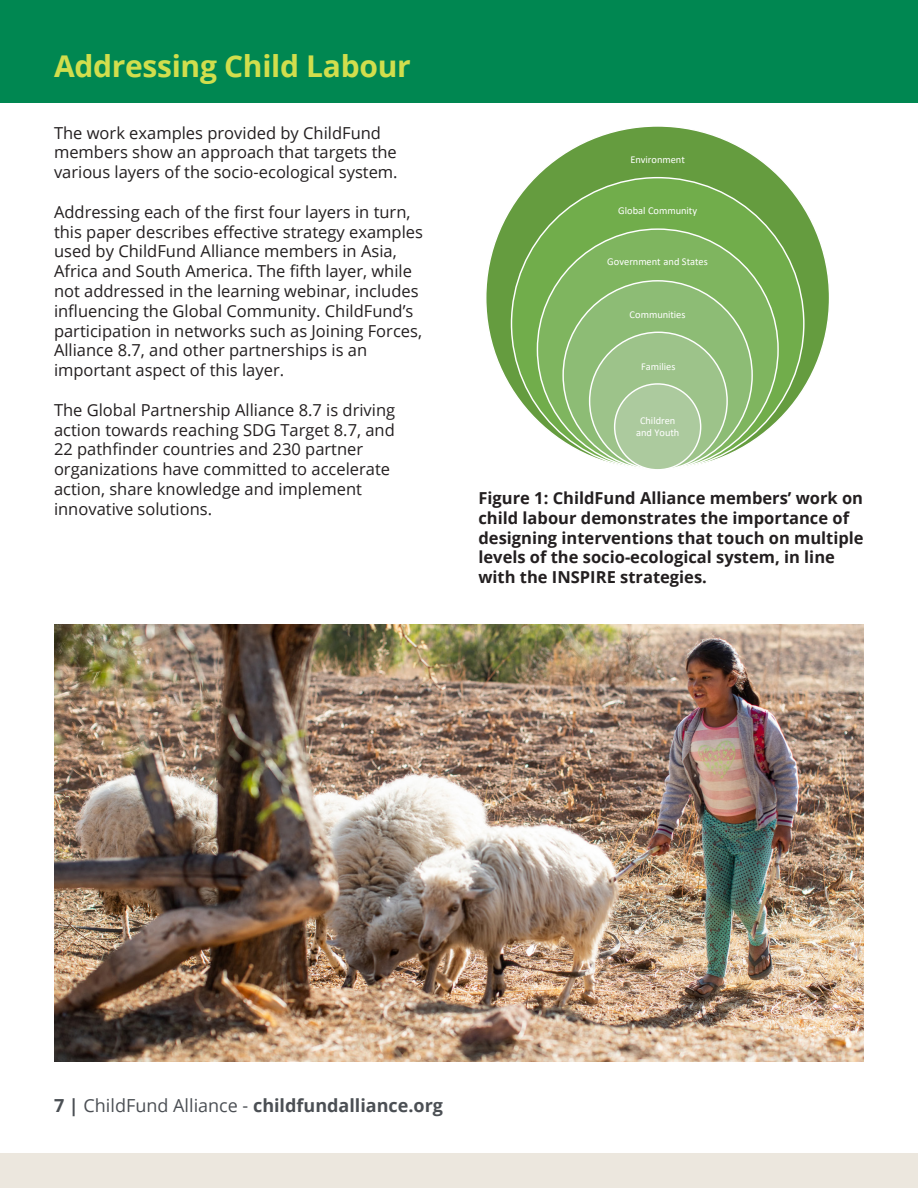
<style>
.page{position:relative;width:918px;height:1188px;background:#fff}
.page>*{position:absolute;margin:0;border:0;box-sizing:border-box;transform-origin:0 0}
.t1{font:700 30px "Open Sans";letter-spacing:-.01em;color:#d1de4d}
.t2{font:700 18px "Open Sans";color:#4b4f54}
.t3{font:16.5px/19.8px "Open Sans";color:#231f20}
.t4{font:700 16.5px/19.8px "Open Sans";color:#231f20}
.t5{font:10.5px/11.7px "Calibri";letter-spacing:-.005em;color:#fff;text-align:center}
.s1{font-weight:400}
</style>
<div class="page">
<div style="left:0;top:1154px;width:918px;height:34px;background:#ece7de"></div>
<div style="left:0;top:0;width:918px;height:103px;background:#008751"></div>
<div style="left:486px;top:126px;width:344px;height:344px;background:#659c3f;border-radius:50%"></div>
<div style="left:512px;top:178px;width:292px;height:292px;background:#71ad4b;border-radius:50%"></div>
<div style="left:537px;top:229px;width:241px;height:241px;background:#7fb55f;border-radius:50%"></div>
<div style="left:563px;top:281px;width:189px;height:189px;background:#8dbc75;border-radius:50%"></div>
<div style="left:590px;top:332px;width:137px;height:138px;background:#9dc38a;border-radius:50%"></div>
<div style="left:615px;top:384px;width:86px;height:86px;background:#acca9e;border-radius:50%"></div>
<img style="left:54px;top:625px;width:810px;height:437px">
<p class="t1" style="left:54px;top:45px;width:358px">Addressing Child Labour</p>
<p class="t3" style="left:54px;top:122px;width:345px">The work examples provided by ChildFund members show an approach that targets the various layers of the socio-ecological system.</p>
<p class="t3" style="left:54px;top:202px;width:371px">Addressing each of the first four layers in turn, this paper describes effective strategy examples used by ChildFund Alliance members in Asia, Africa and South America. The fifth layer, while not addressed in the learning webinar, includes influencing the Global Community. ChildFund’s participation in networks such as Joining Forces, Alliance 8.7, and other partnerships is an important aspect of this layer.</p>
<p class="t3" style="left:54px;top:400px;width:343px">The Global Partnership Alliance 8.7 is driving action towards reaching SDG Target 8.7, and 22 pathfinder countries and 230 partner organizations have committed to accelerate action, share knowledge and implement innovative solutions.</p>
<p class="t5" style="left:630px;top:154px;width:56px">Environment</p>
<p class="t5" style="left:618px;top:204px;width:80px">Global Community</p>
<p class="t5" style="left:607px;top:256px;width:102px">Government and States</p>
<p class="t5" style="left:630px;top:308px;width:57px">Communities</p>
<p class="t5" style="left:641px;top:360px;width:36px">Families</p>
<p class="t5" style="left:636px;top:414px;width:45px">Children and Youth</p>
<p class="t4" style="left:478px;top:488px;width:387px">Figure 1: ChildFund Alliance members’ work on child labour demonstrates the importance of designing interventions that touch on multiple levels of the socio-ecological system, in line with the INSPIRE strategies.</p>
<p class="t2" style="left:54px;top:1093px;width:391px">7 | <span class="s1">ChildFund Alliance -</span> childfundalliance.org</p>
</div>
